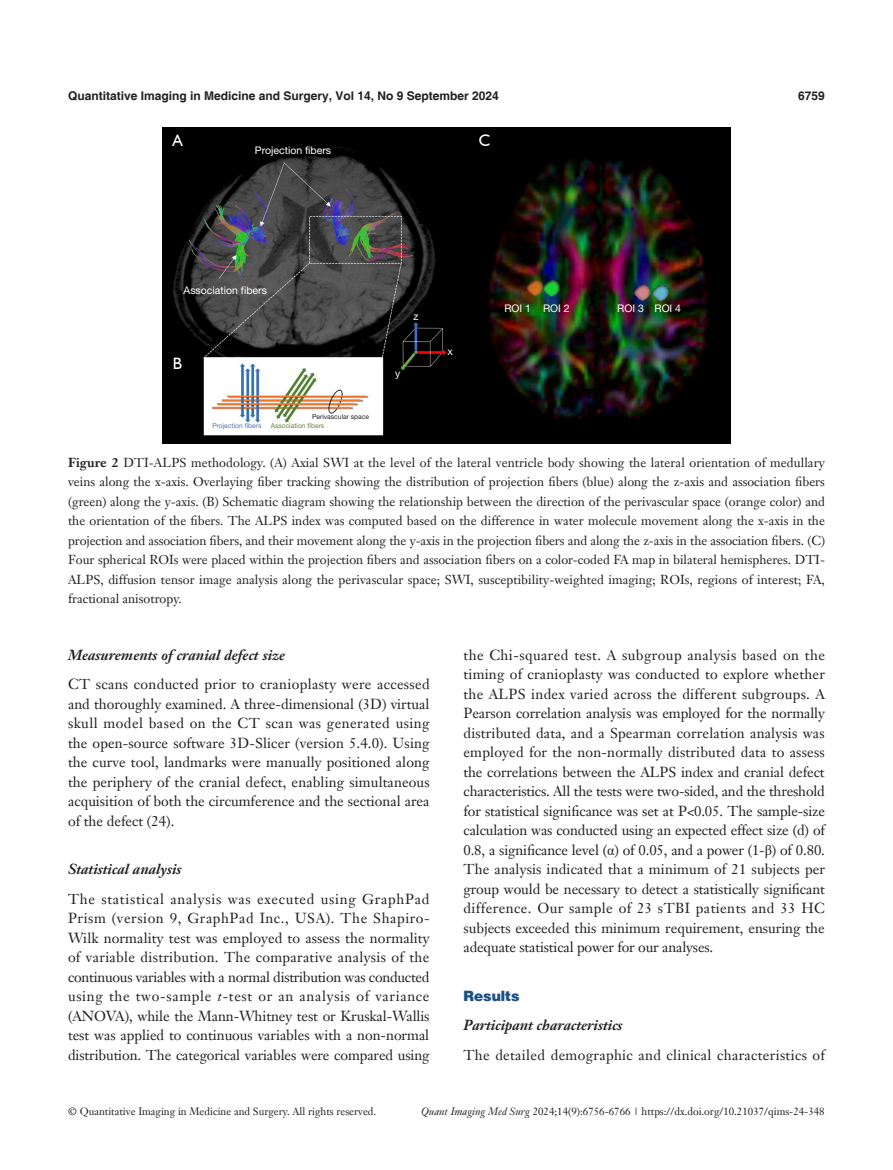
<style>
.page{position:relative;width:893px;height:1170px;background:#fff}
.page>*{position:absolute;margin:0;border:0;box-sizing:border-box;transform-origin:0 0}
.t1{font:16.5px "Humanist 521 BT";color:#fff}
.t2{font:14.25px/19.5px "Janson Text LT";color:#231f20;text-align:justify}
.t3{font:italic 700 14.25px "Janson Text LT";color:#231f20}
.t4{font:14.25px "Janson Text LT";letter-spacing:.025em;color:#231f20}
.t5{font:900 14.25px "Helvetica";color:#1c5085}
.t6{font:12.75px/19.5px "Janson Text LT";letter-spacing:.005em;color:#231f20;text-align:justify}
.t7{font:700 12px "Helvetica";color:#231f20}
.t8{font:10.5px "Janson Text LT";color:#231f20}
.t9{font:10.5px "Helvetica Neue LT Pro";color:#fff}
.t10{font:6.75px "Helvetica Neue LT Pro";color:#64833d}
.t11{font:6.75px "Helvetica Neue LT Pro";color:#231f20}
.t12{font:6.75px "Helvetica Neue LT Pro";color:#5274be}
.s1{font-weight:700}
.s2{font-style:italic}
.s3{font-family:"Times New Roman"}
</style>
<div class="page">
<img style="left:163px;top:128px;width:567px;height:315px">
<p class="t7" style="left:68px;top:88px;width:432px">Quantitative Imaging in Medicine and Surgery, Vol 14, No 9 September 2024</p>
<p class="t7" style="left:798px;top:88px;width:28px">6759</p>
<p class="t1" style="left:172px;top:130px;width:12px">A</p>
<p class="t9" style="left:255px;top:144px;width:78px">Projection fibers</p>
<p class="t1" style="left:479px;top:130px;width:13px">C</p>
<p class="t9" style="left:184px;top:283px;width:85px">Association fibers</p>
<p class="t1" style="left:173px;top:353px;width:11px">B</p>
<p class="t12" style="left:212px;top:421px;width:50px">Projection fibers</p>
<p class="t11" style="left:312px;top:412px;width:58px">Perivascular space</p>
<p class="t10" style="left:271px;top:421px;width:55px">Association fibers</p>
<p class="t9" style="left:414px;top:309px;width:7px">z</p>
<p class="t9" style="left:395px;top:366px;width:7px">y</p>
<p class="t9" style="left:448px;top:345px;width:7px">x</p>
<p class="t9" style="left:504px;top:302px;width:28px">ROI 1</p>
<p class="t9" style="left:543px;top:302px;width:28px">ROI 2</p>
<p class="t9" style="left:617px;top:302px;width:65px">ROI 3 ROI 4</p>
<p class="t6" style="left:68px;top:452px;width:758px"><span class="s1">Figure 2</span> DTI-ALPS methodology. (A) Axial SWI at the level of the lateral ventricle body showing the lateral orientation of medullary veins along the x-axis. Overlaying fiber tracking showing the distribution of projection fibers (blue) along the z-axis and association fibers (green) along the y-axis. (B) Schematic diagram showing the relationship between the direction of the perivascular space (orange color) and the orientation of the fibers. The ALPS index was computed based on the difference in water molecule movement along the x-axis in the projection and association fibers, and their movement along the y-axis in the projection fibers and along the z-axis in the association fibers. (C)<br>Four spherical ROIs were placed within the projection fibers and association fibers on a color-coded FA map in bilateral hemispheres. DTI-ALPS, diffusion tensor image analysis along the perivascular space; SWI, susceptibility-weighted imaging; ROIs, regions of interest; FA, fractional anisotropy.</p>
<p class="t3" style="left:68px;top:645px;width:219px">Measurements of cranial defect size</p>
<p class="t2" style="left:68px;top:674px;width:363px">CT scans conducted prior to cranioplasty were accessed and thoroughly examined. A three-dimensional (3D) virtual skull model based on the CT scan was generated using the open-source software 3D-Slicer (version 5.4.0). Using the curve tool, landmarks were manually positioned along the periphery of the cranial defect, enabling simultaneous acquisition of both the circumference and the sectional area of the defect (24).</p>
<p class="t3" style="left:68px;top:860px;width:115px">Statistical analysis</p>
<p class="t2" style="left:68px;top:888px;width:363px">The statistical analysis was executed using GraphPad Prism (version 9, GraphPad Inc., USA). The Shapiro-Wilk normality test was employed to assess the normality of variable distribution. The comparative analysis of the continuous variables with a normal distribution was conducted using the two-sample <span class="s2">t</span>-test or an analysis of variance (ANOVA), while the Mann-Whitney test or Kruskal-Wallis test was applied to continuous variables with a non-normal distribution. The categorical variables were compared using</p>
<p class="t2" style="left:463px;top:645px;width:363px">the Chi-squared test. A subgroup analysis based on the timing of cranioplasty was conducted to explore whether the ALPS index varied across the different subgroups. A Pearson correlation analysis was employed for the normally distributed data, and a Spearman correlation analysis was employed for the non-normally distributed data to assess the correlations between the ALPS index and cranial defect characteristics. All the tests were two-sided, and the threshold for statistical significance was set at P<span class="s2">&lt;</span>0.05. The sample-size calculation was conducted using an expected effect size (d) of 0.8, a significance level (<span class="s3">α</span>) of 0.05, and a power (1-<span class="s3">β</span>) of 0.80.<br>The analysis indicated that a minimum of 21 subjects per group would be necessary to detect a statistically significant difference. Our sample of 23 sTBI patients and 33 HC subjects exceeded this minimum requirement, ensuring the adequate statistical power for our analyses.</p>
<p class="t5" style="left:463px;top:986px;width:58px">Results</p>
<p class="t3" style="left:463px;top:1016px;width:161px">Participant characteristics</p>
<p class="t4" style="left:463px;top:1045px;width:363px">The detailed demographic and clinical characteristics of</p>
<p class="t8" style="left:68px;top:1104px;width:310px">© Quantitative Imaging in Medicine and Surgery. All rights reserved.</p>
<p class="t8" style="left:421px;top:1104px;width:405px"><span class="s2">Quant Imaging Med Surg</span> 2024;14(9):6756-6766 | https://dx.doi.org/10.21037/qims-24-348</p>
</div>
